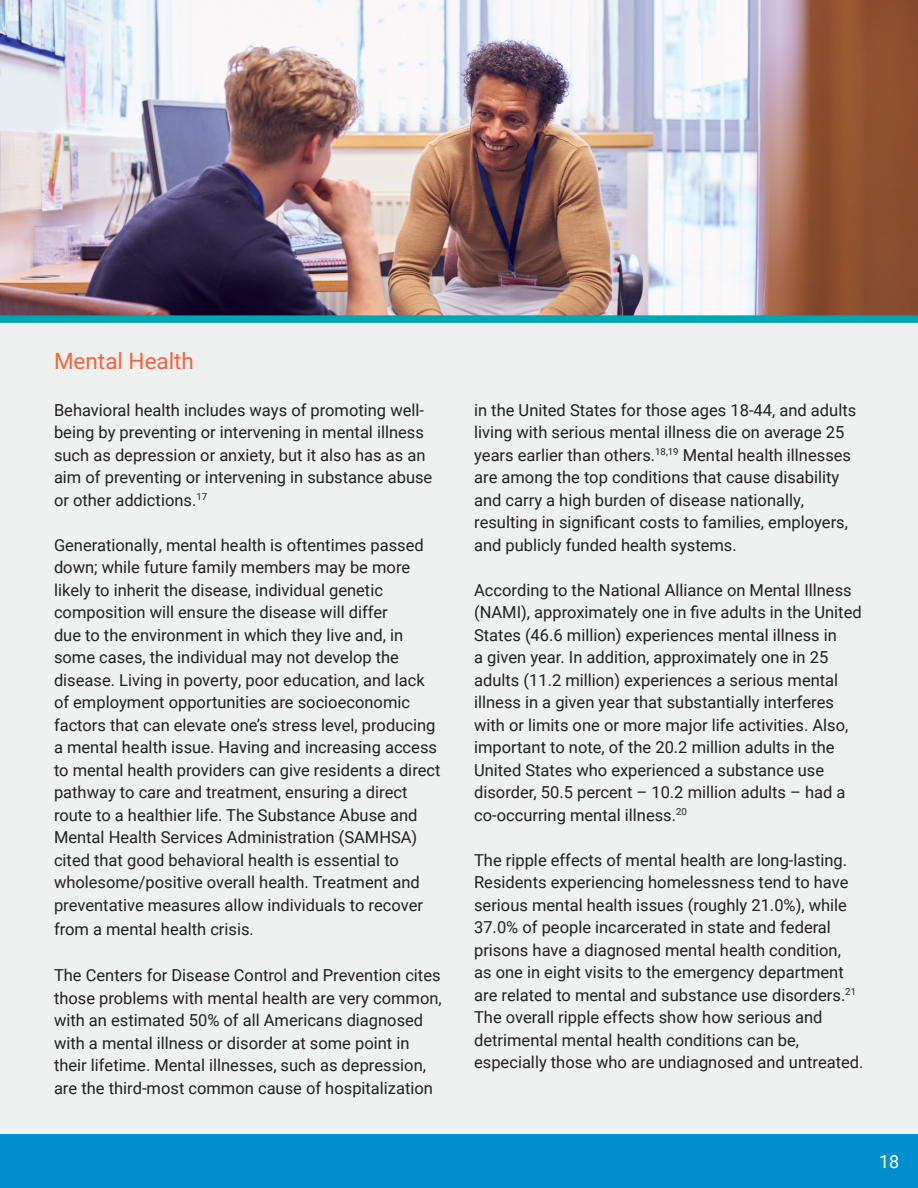
<style>
.page{position:relative;width:918px;height:1188px;background:#eff0f0}
.page>*{position:absolute;margin:0;border:0;box-sizing:border-box;transform-origin:0 0}
.t1{font:22.5px "Roboto";color:#f2653c}
.t2{font:18px "Roboto";color:#fff}
.t3{font:16.5px/22.5px "Roboto";color:#231f20}
</style>
<div class="page">
<div style="left:0;top:1134px;width:918px;height:54px;background:#008fce"></div>
<img style="left:0;top:0;width:918px;height:315px">
<div style="left:0;top:315px;width:918px;height:8px;background:#00a4b3"></div>
<p class="t1" style="left:54px;top:346px;width:142px">Mental Health</p>
<p class="t3" style="left:54px;top:398px;width:380px">Behavioral health includes ways of promoting well&shy;being by preventing or intervening in mental illness such as depression or anxiety, but it also has as an aim of preventing or intervening in substance abuse or other addictions.<sup>17</sup></p>
<p class="t3" style="left:54px;top:533px;width:388px">Generationally, mental health is oftentimes passed down; while future family members may be more likely to inherit the disease, individual genetic composition will ensure the disease will differ<br>due to the environment in which they live and, in some cases, the individual may not develop the disease. Living in poverty, poor education, and lack of employment opportunities are socioeconomic factors that can elevate one’s stress level, producing a mental health issue. Having and increasing access to mental health providers can give residents a direct pathway to care and treatment, ensuring a direct route to a healthier life. The Substance Abuse and Mental Health Services Administration (SAMHSA) cited that good behavioral health is essential to wholesome/positive overall health. Treatment and preventative measures allow individuals to recover</p>
<p class="t3" style="left:54px;top:917px;width:201px">from a mental health crisis.</p>
<p class="t3" style="left:54px;top:964px;width:389px">The Centers for Disease Control and Prevention cites those problems with mental health are very common, with an estimated 50% of all Americans diagnosed with a mental illness or disorder at some point in their lifetime. Mental illnesses, such as depression, are the third-most common cause of hospitalization</p>
<p class="t3" style="left:474px;top:398px;width:384px">in the United States for those ages 18-44, and adults living with serious mental illness die on average 25 years earlier than others.<sup>18,19</sup> Mental health illnesses are among the top conditions that cause disability and carry a high burden of disease nationally, resulting in significant costs to families, employers, and publicly funded health systems.</p>
<p class="t3" style="left:474px;top:578px;width:389px">According to the National Alliance on Mental Illness (NAMI), approximately one in five adults in the United States (46.6 million) experiences mental illness in<br>a given year. In addition, approximately one in 25 adults (11.2 million) experiences a serious mental illness in a given year that substantially interferes with or limits one or more major life activities. Also, important to note, of the 20.2 million adults in the United States who experienced a substance use disorder, 50.5 percent – 10.2 million adults – had a co-occurring mental illness.<sup>20</sup></p>
<p class="t3" style="left:474px;top:848px;width:391px">The ripple effects of mental health are long-lasting.<br>Residents experiencing homelessness tend to have serious mental health issues (roughly 21.0%), while 37.0% of people incarcerated in state and federal prisons have a diagnosed mental health condition,<br>as one in eight visits to the emergency department are related to mental and substance use disorders.<sup>21<br></sup>The overall ripple effects show how serious and detrimental mental health conditions can be, especially those who are undiagnosed and untreated.</p>
<p class="t2" style="left:879px;top:1149px;width:22px">18</p>
</div>
